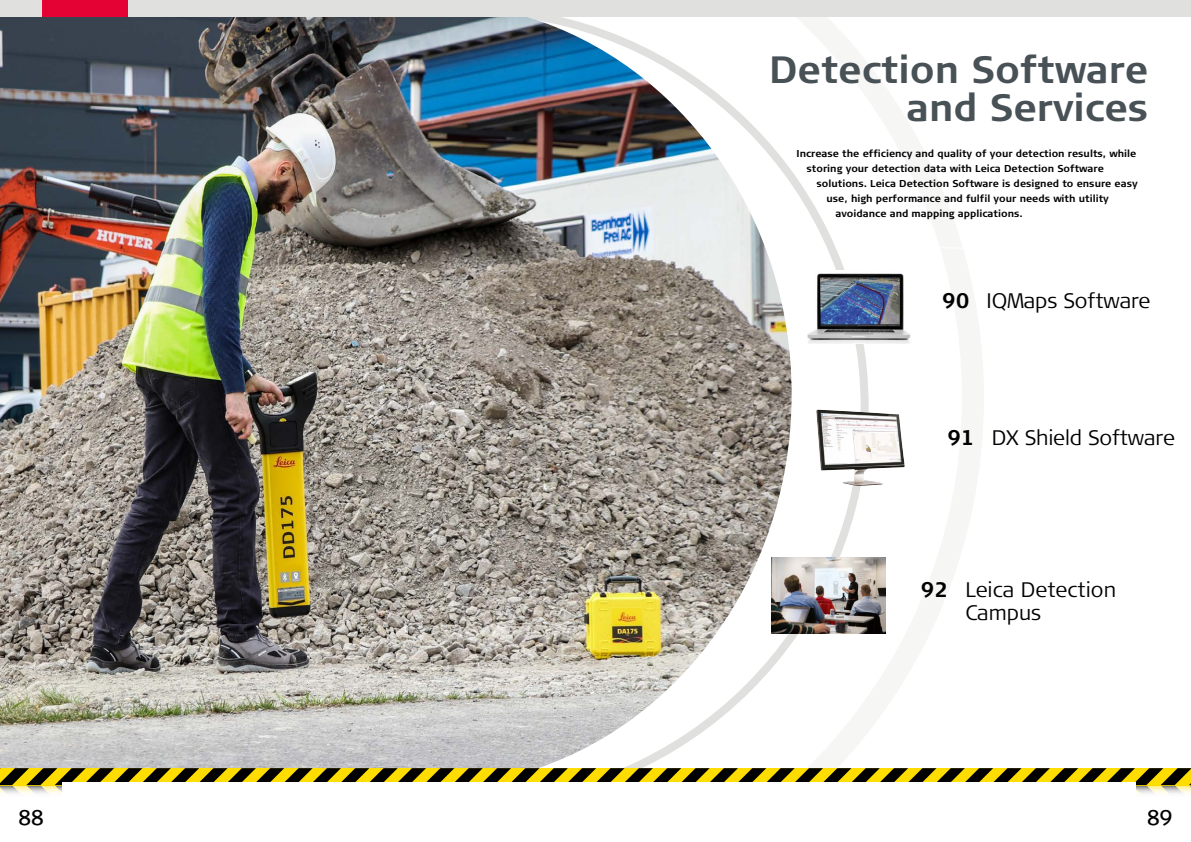
<style>
.page{position:relative;width:1191px;height:842px;background:#fff}
.page>*{position:absolute;margin:0;border:0;box-sizing:border-box;transform-origin:0 0}
.t1{font:700 38px/38px "Signa Column";color:#485156;text-align:right}
.t2{font:300 21px/23px "Signa Column";letter-spacing:-.01em;color:#000}
.t3{font:21px "Signa Column";color:#000}
.t4{font:700 10px/15px "Signa Column";color:#000}
.s1{font-weight:700}
</style>
<div class="page">
<img style="left:0;top:17px;width:791px;height:751px">
<svg style="left:0;top:768px;width:1191px;height:25px"></svg>
<div style="left:0;top:0;width:1191px;height:17px;background:#e0e0df"></div>
<div style="left:42px;top:0;width:85px;height:17px;background:#e40234"></div>
<div style="left:62px;top:782px;width:1074px;height:60px;background:#fff"></div>
<svg style="left:789px;top:147px;width:49px;height:106px"></svg>
<img style="left:816px;top:410px;width:88px;height:76px">
<img style="left:771px;top:558px;width:114px;height:76px">
<img style="left:807px;top:273px;width:104px;height:70px">
<h1 class="t1" style="left:769px;top:52px;width:381px">Detection Software and Services</h1>
<p class="t4" style="left:806px;top:146px;width:331px;text-indent:-10px">Increase the efficiency and quality of your detection results, while storing your detection data with Leica Detection Software</p>
<p class="t4" style="left:816px;top:176px;width:323px">solutions. Leica Detection Software is designed to ensure easy</p>
<p class="t4" style="left:826px;top:191px;width:284px">use, high performance and fulfil your needs with utility</p>
<p class="t4" style="left:835px;top:206px;width:189px">avoidance and mapping applications.</p>
<h2 class="t2" style="left:942px;top:290px;width:209px"><span class="s1">90</span> IQMaps Software</h2>
<h2 class="t2" style="left:947px;top:426px;width:229px"><span class="s1">91</span> DX Shield Software</h2>
<h2 class="t2" style="left:965px;top:579px;width:152px;text-indent:-44px"><span class="s1">92</span> Leica Detection<br>Campus</h2>
<h2 class="t3" style="left:18px;top:804px;width:27px">88</h2>
<h2 class="t3" style="left:1147px;top:804px;width:27px">89</h2>
</div>
